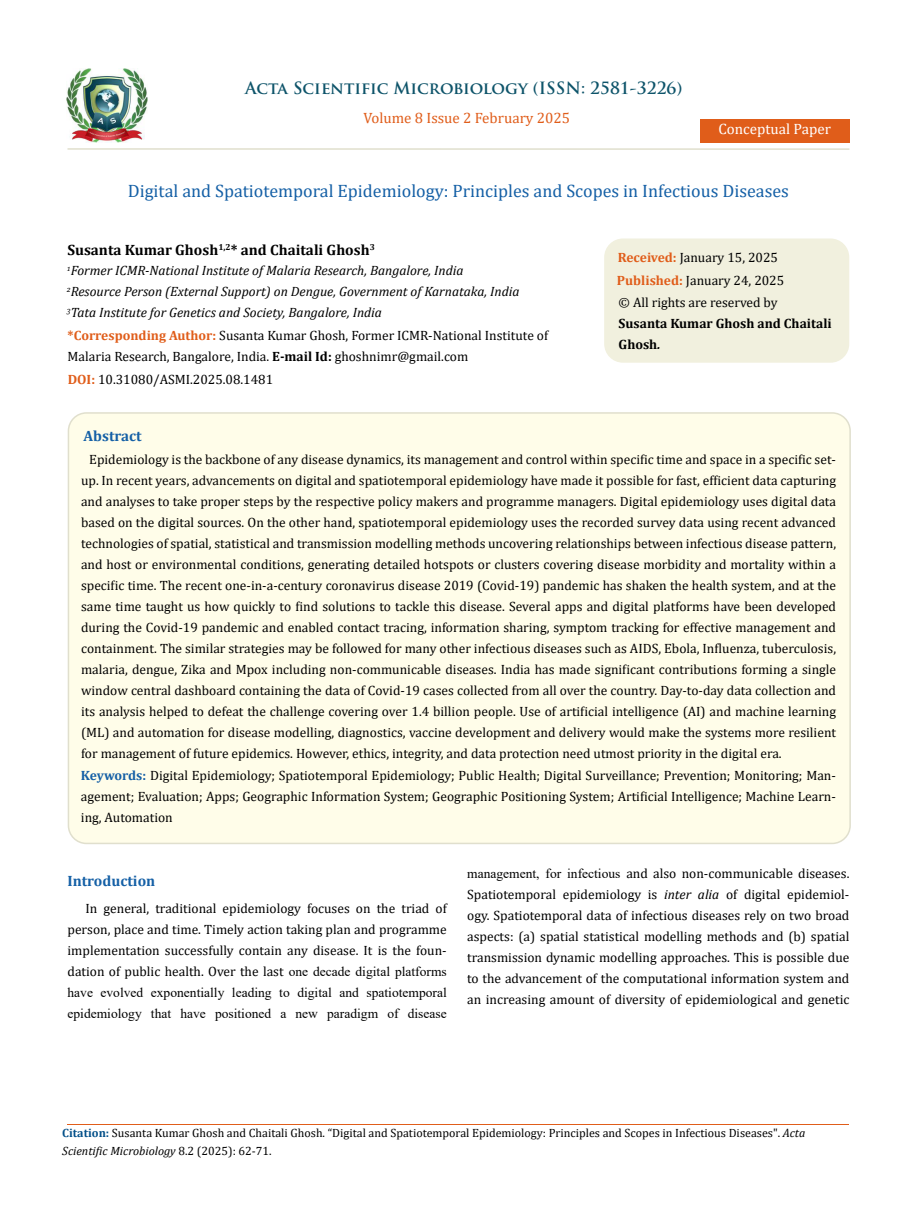
<style>
.page{position:relative;width:917px;height:1224px;background:#fff}
.page>*{position:absolute;margin:0;border:0;box-sizing:border-box;transform-origin:0 0}
.t1{font:18px "Cambria";color:#1560a6}
.t2{font:700 16.5px "Trajan Pro";color:#0e546a}
.t3{font:700 15px "Cambria";color:#000}
.t4{font:15px "Cambria";color:#e05d1a}
.t5{font:700 15px "Cambria";color:#1560a6}
.t6{font:15px "Cambria";color:#fff}
.t7{font:13.5px/21px "Cambria";color:#000;text-align:justify}
.t8{font:italic 13.5px/21px "Cambria";color:#000}
.t9{font:13.5px/21px "Times New Roman";color:#000}
.t10{font:700 13.5px/21px "Cambria";color:#000}
.t11{font:12px/18px "Cambria";color:#000}
.s1{font-weight:700;color:#e05d1a}
.s2{font-weight:700}
.s3{font-style:italic}
.s4{font-weight:700;color:#1560a6}
.s5{font-family:"Times New Roman"}
.s6{font-weight:700;color:#035089}
</style>
<div class="page">
<img style="left:67px;top:68px;width:80px;height:74px">
<div style="left:699px;top:119px;width:150px;height:23px;background:#e05d1a"></div>
<div style="left:605px;top:239px;width:243px;height:123px;background:#f1f0de;border-radius:18px"></div>
<div style="left:604px;top:238px;width:245px;height:125px;border:2px solid #f1f0de;border-radius:18px"></div>
<div style="left:68px;top:413px;width:782px;height:430px;background:#fffde9;border-radius:18px"></div>
<div style="left:68px;top:412px;width:782px;height:432px;border:2px solid #e0dfcd;border-radius:18px"></div>
<hr style="left:67px;top:1124px;width:782px;height:1px;background:#e05d1a">
<hr style="left:67px;top:148px;width:782px;height:2px;background:#e0dfcd">
<p class="t2" style="left:245px;top:77px;width:439px">Acta Scientific Microbiology (ISSN: 2581-3226)</p>
<p class="t4" style="left:363px;top:109px;width:208px">Volume 8 Issue 2 February 2025</p>
<p class="t6" style="left:718px;top:120px;width:114px">Conceptual Paper</p>
<h1 class="t1" style="left:128px;top:180px;width:662px">Digital and Spatiotemporal Epidemiology: Principles and Scopes in Infectious Diseases</h1>
<p class="t3" style="left:67px;top:239px;width:309px">Susanta Kumar Ghosh<sup>1,2</sup>* and Chaitali Ghosh<sup>3</sup></p>
<p class="t8" style="left:67px;top:260px;width:454px"><sup>1</sup>Former ICMR-National Institute of Malaria Research, Bangalore, India<br><sup>2</sup>Resource Person (External Support) on Dengue, Government of Karnataka, India<br><sup>3</sup>Tata Institute for Genetics and Society, Bangalore, India</p>
<p class="t7" style="left:68px;top:325px;width:482px"><span class="s1">*Corresponding Author:</span> Susanta Kumar Ghosh, Former ICMR-National Institute of<br>Malaria Research, Bangalore, India. <span class="s2">E-mail Id:</span> ghoshnimr@gmail.com</p>
<p class="t7" style="left:68px;top:369px;width:207px"><span class="s1">DOI:</span> 10.31080/ASMI.2025.08.1481</p>
<p class="t5" style="left:84px;top:426px;width:60px">Abstract</p>
<p class="t7" style="left:617px;top:246px;width:169px;line-height:23px"><span class="s1">Received:</span> January 15, 2025<br><span class="s1">Published:</span> January 24, 2025</p>
<p class="t7" style="left:618px;top:292px;width:160px">© All rights are reserved by</p>
<p class="t10" style="left:618px;top:312px;width:214px">Susanta Kumar Ghosh and Chaitali<br>Ghosh<span class="s3">.</span></p>
<p class="t7" style="left:81px;top:449px;width:756px;text-indent:8px">Epidemiology is the backbone of any disease dynamics, its management and control within specific time and space in a specific set&shy;up. In recent years, advancements on digital and spatiotemporal epidemiology have made it possible for fast, efficient data capturing and analyses to take proper steps by the respective policy makers and programme managers. Digital epidemiology uses digital data based on the digital sources. On the other hand, spatiotemporal epidemiology uses the recorded survey data using recent advanced technologies of spatial, statistical and transmission modelling methods uncovering relationships between infectious disease pattern, and host or environmental conditions, generating detailed hotspots or clusters covering disease morbidity and mortality within a specific time. The recent one-in-a-century coronavirus disease 2019 (Covid-19) pandemic has shaken the health system, and at the same time taught us how quickly to find solutions to tackle this disease. Several apps and digital platforms have been developed during the Covid-19 pandemic and enabled contact tracing, information sharing, symptom tracking for effective management and containment. The similar strategies may be followed for many other infectious diseases such as AIDS, Ebola, Influenza, tuberculosis, malaria, dengue, Zika and Mpox including non-communicable diseases. India has made significant contributions forming a single window central dashboard containing the data of Covid-19 cases collected from all over the country. Day-to-day data collection and its analysis helped to defeat the challenge covering over 1.4 billion people. Use of artificial intelligence (AI) and machine learning (ML) and automation for disease modelling, diagnostics, vaccine development and delivery would make the systems more resilient for management of future epidemics. However, ethics, integrity, and data protection need utmost priority in the digital era.</p>
<p class="t7" style="left:81px;top:765px;width:756px"><span class="s4">Keywords:</span> Digital Epidemiology; Spatiotemporal Epidemiology; Public Health; Digital Surveillance; Prevention; Monitoring; Man&shy;agement; Evaluation; Apps; Geographic Information System; Geographic Positioning System; Artificial Intelligence; Machine Learn&shy;ing, Automation</p>
<p class="t5" style="left:67px;top:871px;width:89px">Introduction</p>
<p class="t7" style="left:67px;top:898px;width:381px;text-indent:18px">In general, traditional epidemiology focuses on the triad of person, place and time. Timely action taking plan and programme implementation successfully contain any disease. It is the foun&shy;dation of public health. Over the last <span class="s5">one decade digital platforms</span></p>
<p class="t9" style="left:67px;top:982px;width:381px">have evolved exponentially leading to digital and spatiotemporal epidemiology that have positioned a new paradigm of disease</p>
<p class="t7" style="left:467px;top:863px;width:384px"><span class="s5">management, for infectious</span> and also non-communicable diseases.<br>Spatiotemporal epidemiology is <span class="s3">inter alia</span> of digital epidemiol&shy;ogy. Spatiotemporal data of infectious diseases rely on two broad aspects: (a) spatial statistical modelling methods and (b) spatial transmission dynamic modelling approaches. This is possible due to the advancement of the computational information system and an increasing amount of diversity of epidemiological and genetic</p>
<p class="t11" style="left:62px;top:1124px;width:744px"><span class="s6">Citation:</span> Susanta Kumar Ghosh and Chaitali Ghosh. “Digital and Spatiotemporal Epidemiology: Principles and Scopes in Infectious Diseases". <span class="s3">Acta<br>Scientific Microbiology</span> 8.2 (2025): 62-71.</p>
</div>
